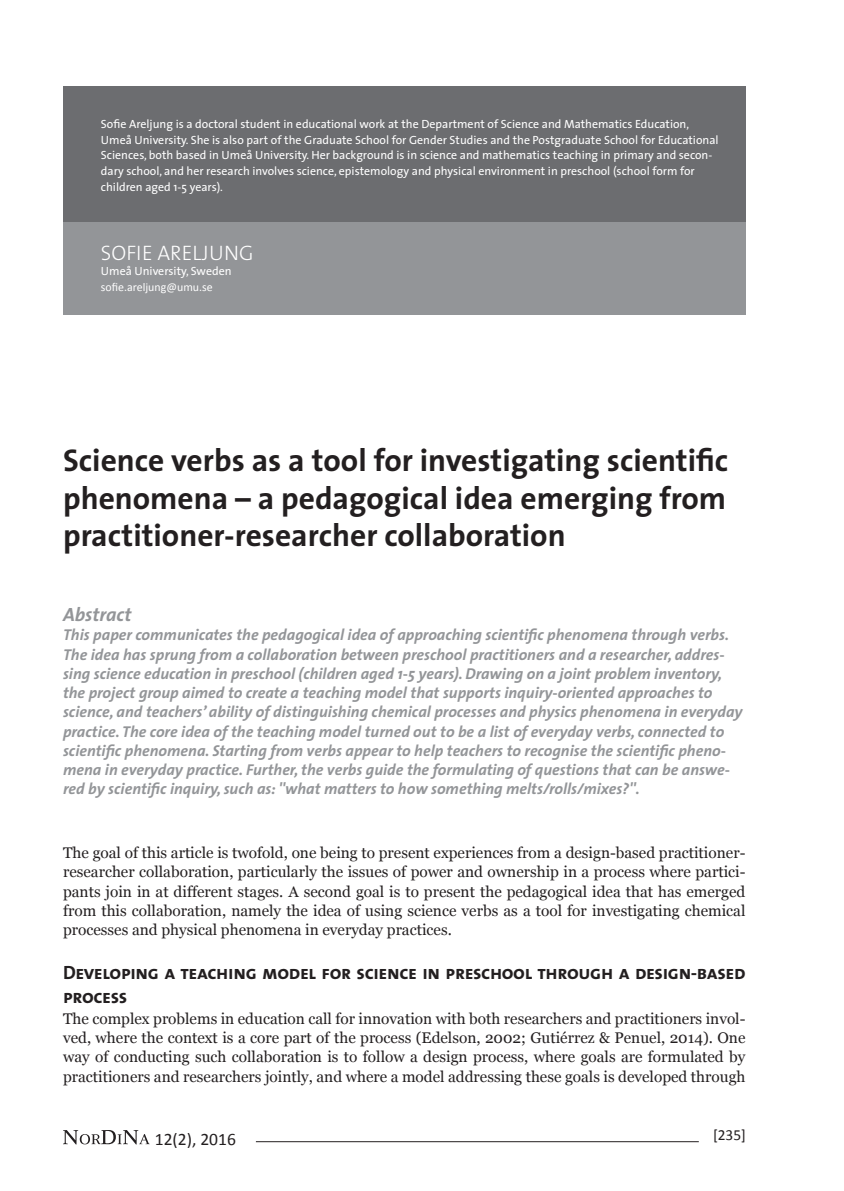
<style>
.page{position:relative;width:844px;height:1191px;background:#fff}
.page>*{position:absolute;margin:0;border:0;box-sizing:border-box;transform-origin:0 0}
.t1{font:700 31.5px/37.8px "The Sans";color:#231f20;text-align:justify}
.t2{font:21px "The Sans Light Caps";color:#fff}
.t3{font:19.25px/24.5px "The Sans Bold Caps";letter-spacing:-.02em;color:#231f20}
.t4{font:italic 700 19.25px "The Sans";color:#939598}
.t5{font:17.5px "Calibri";color:#231f20}
.t6{font:italic 700 15.75px/19.2px "The Sans";color:#939598}
.t7{font:15.4px/19.2px "Georgia";color:#231f20;text-align:justify}
.t8{font:15.4px "Calibri";color:#231f20}
.t9{font:11.9px/15.8px "The Sans";color:#fff}
.t10{font:11.9px "Calibri";color:#fff}
</style>
<div class="page">
<svg style="left:63px;top:1130px;width:86px;height:14px"></svg>
<hr style="left:256px;top:1141px;width:442px;height:1px;background:#231f20">
<div style="left:63px;top:87px;width:682px;height:151px;background:#6c6d70"></div>
<div style="left:63px;top:223px;width:682px;height:92px;background:#939598"></div>
<p class="t9" style="left:101px;top:115px;width:619px">Sofie Areljung is a doctoral student in educational work at the Department of Science and Mathematics Education, Umeå University. She is also part of the Graduate School for Gender Studies and the Postgraduate School for Educational Sciences, both based in Umeå University. Her background is in science and mathematics teaching in primary and secon&shy;dary school, and her research involves science, epistemology and physical environment in preschool (school form for children aged 1-5 years).</p>
<h2 class="t2" style="left:101px;top:235px;width:154px">SOFIE ARELJUNG</h2>
<p class="t9" style="left:101px;top:263px;width:132px">Umeå University, Sweden</p>
<p class="t10" style="left:101px;top:280px;width:113px">sofie.areljung@umu.se</p>
<h1 class="t1" style="left:63px;top:440px;width:666px">Science verbs as a tool for investigating scientific phenomena – a pedagogical idea emerging from practitioner-researcher collaboration</h1>
<p class="t4" style="left:63px;top:598px;width:70px">Abstract</p>
<p class="t6" style="left:63px;top:625px;width:681px">This paper communicates the pedagogical idea of approaching scientific phenomena through verbs.<br>The idea has sprung from a collaboration between preschool practitioners and a researcher, addres&shy;sing science education in preschool (children aged 1-5 years). Drawing on a joint problem inventory, the project group aimed to create a teaching model that supports inquiry-oriented approaches to science, and teachers’ ability of distinguishing chemical processes and physics phenomena in everyday practice. The core idea of the teaching model turned out to be a list of everyday verbs, connected to scientific phenomena. Starting from verbs appear to help teachers to recognise the scientific pheno&shy;mena in everyday practice. Further, the verbs guide the formulating of questions that can be answe&shy;red by scientific inquiry, such as: ''what matters to how something melts/rolls/mixes?''.</p>
<p class="t7" style="left:63px;top:843px;width:683px">The goal of this article is twofold, one being to present experiences from a design-based practitioner&shy;researcher collaboration, particularly the issues of power and ownership in a process where partici&shy;pants join in at different stages. A second goal is to present the pedagogical idea that has emerged from this collaboration, namely the idea of using science verbs as a tool for investigating chemical processes and physical phenomena in everyday practices.</p>
<p class="t3" style="left:63px;top:959px;width:683px">Developing a teaching model for science in preschool through a design-based process</p>
<p class="t7" style="left:63px;top:1009px;width:683px">The complex problems in education call for innovation with both researchers and practitioners invol&shy;ved, where the context is a core part of the process (Edelson, 2002; Gutiérrez &amp; Penuel, 2014). One way of conducting such collaboration is to follow a design process, where goals are formulated by practitioners and researchers jointly, and where a model addressing these goals is developed through</p>
<p class="t5" style="left:155px;top:1127px;width:83px">12(2), 2016</p>
<p class="t8" style="left:712px;top:1124px;width:34px">[235]</p>
</div>
